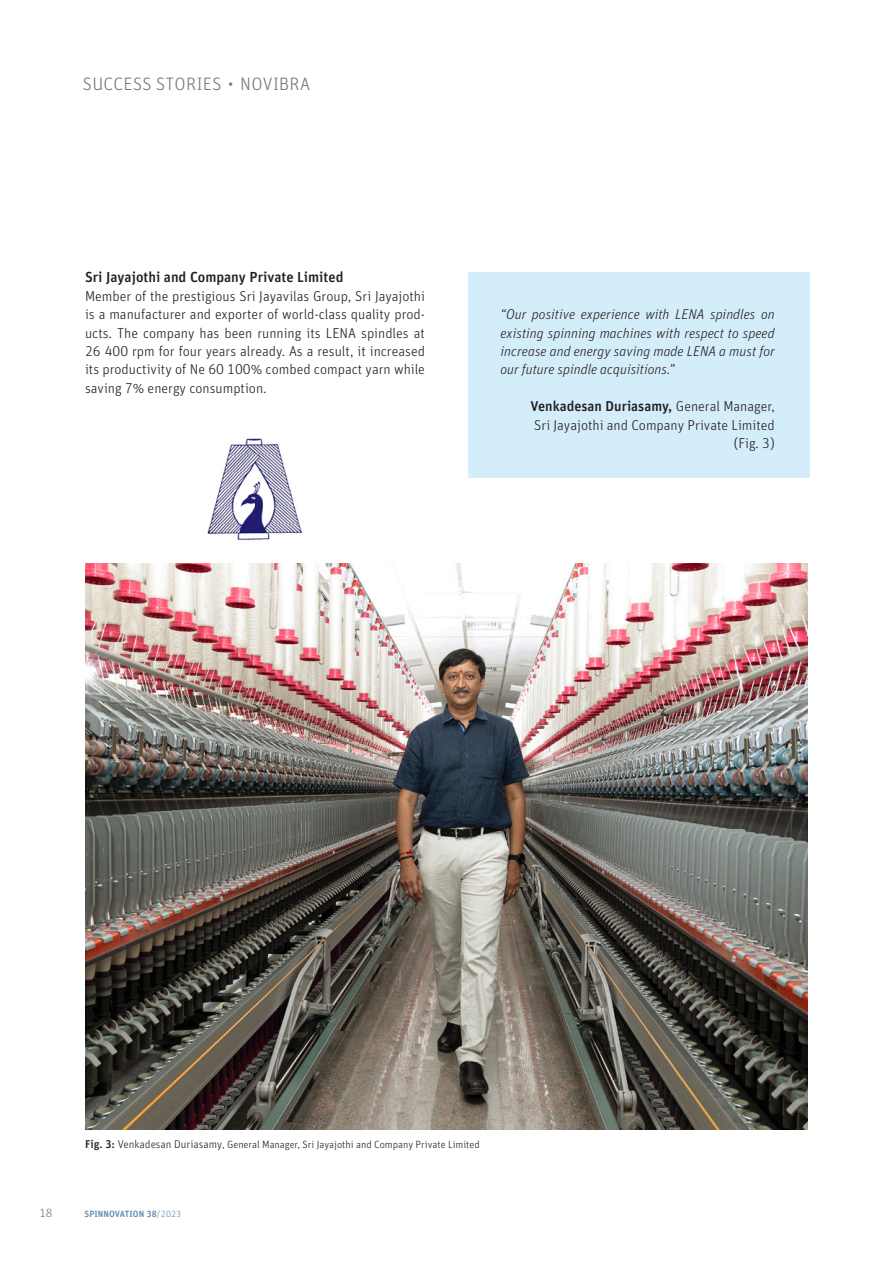
<style>
.page{position:relative;width:893px;height:1263px;background:#fff}
.page>*{position:absolute;margin:0;border:0;box-sizing:border-box;transform-origin:0 0}
.t1{font:300 18px "Unit Pro";letter-spacing:.02em;color:#76787b}
.t2{font:500 14.55px "Unit Pro";color:#231f20}
.t3{font:300 14.25px/18.5px "Unit Pro";color:#231f20;text-align:justify}
.t4{font:italic 300 14.25px/18.5px "Unit Pro";color:#231f20;text-align:justify}
.t5{font:300 12px "Unit Pro";color:#76787b}
.t6{font:300 10.5px "Unit Pro";color:#231f20}
.t7{font:500 9px "Unit Pro";letter-spacing:.01em;color:#5887b0}
.s1{font-weight:500}
.s2{font-weight:500;font-size:11.25px}
.s3{font-size:11.25px}
.s4{font-weight:300}
</style>
<div class="page">
<img style="left:85px;top:564px;width:723px;height:565px">
<div style="left:468px;top:272px;width:341px;height:206px;background:#d4edfa"></div>
<img style="left:207px;top:438px;width:96px;height:102px">
<p class="t1" style="left:83px;top:71px;width:229px">SUCCESS STORIES ∙ NOVIBRA</p>
<p class="t2" style="left:85px;top:266px;width:260px">Sri Jayajothi and Company Private Limited</p>
<p class="t3" style="left:85px;top:286px;width:341px">Member of the prestigious Sri Jayavilas Group, Sri Jayajothi is a manufacturer and exporter of world-class quality prod&shy;ucts. The company has been running its LENA spindles at 26 400 rpm for four years already. As a result, it increased its productivity of Ne 60 100% combed compact yarn while saving 7% energy consumption.</p>
<p class="t4" style="left:500px;top:304px;width:276px">“Our positive experience with LENA spindles on existing spinning machines with respect to speed increase and energy saving made LENA a must for our future spindle acquisitions.”</p>
<p class="t3" style="left:530px;top:396px;width:246px;text-align:right"><span class="s1">Venkadesan Duriasamy,</span> General Manager,<br>Sri Jayajothi and Company Private Limited (Fig. 3)</p>
<p class="t6" style="left:85px;top:1137px;width:396px"><span class="s2">Fig. 3:</span> <span class="s3">Venkadesan Duriasamy</span>, General Manager, Sri Jayajothi and Company Private Limited</p>
<p class="t5" style="left:39px;top:1205px;width:15px">18</p>
<p class="t7" style="left:84px;top:1207px;width:98px">SPINNOVATION 38<span class="s4">/2023</span></p>
</div>
